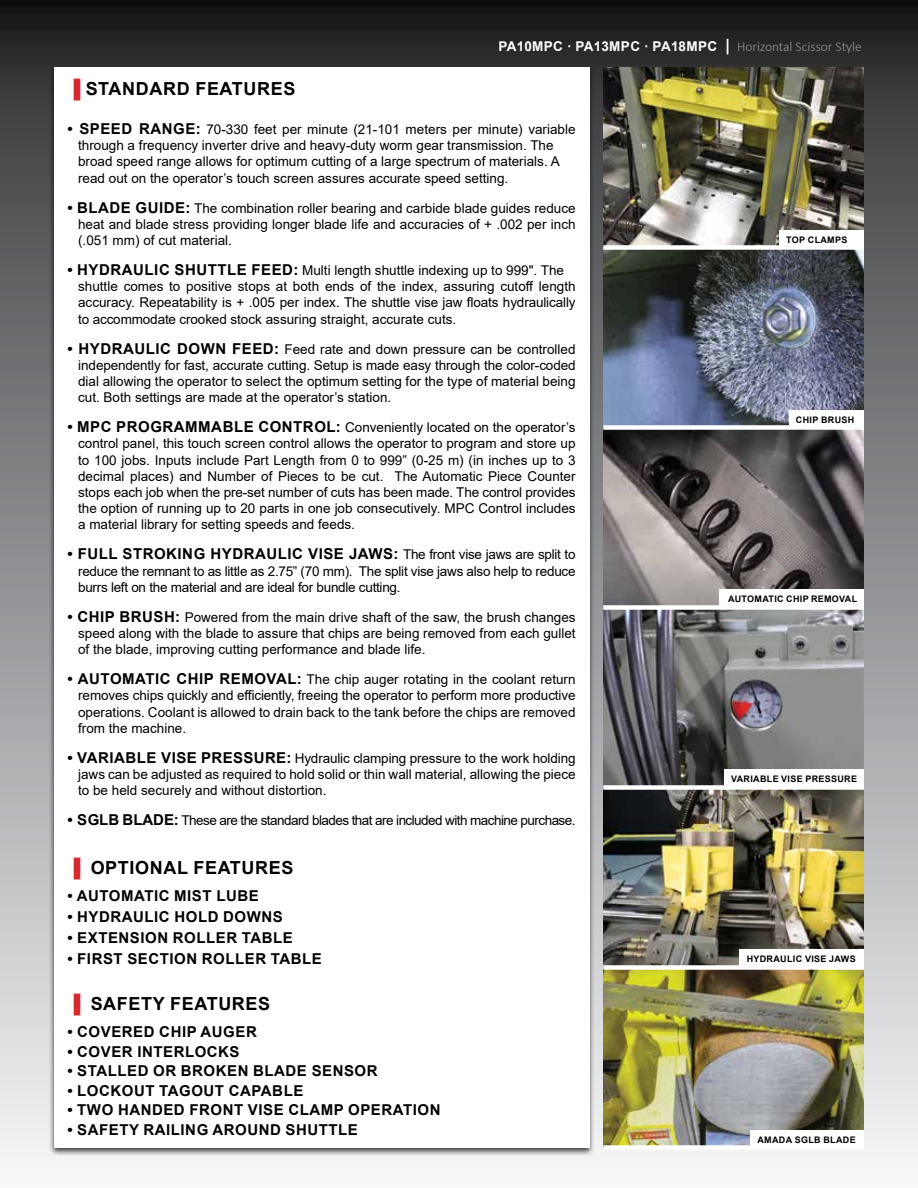
<style>
.page{position:relative;width:918px;height:1188px;background:#fff}
.page>*{position:absolute;margin:0;border:0;box-sizing:border-box;transform-origin:0 0}
.t1{font:700 18px "Arial";letter-spacing:.035em;color:#000}
.t2{font:700 15px "Arial";letter-spacing:.035em;color:#000}
.t3{font:13.5px/16.2px "Arial";color:#000;text-align:justify}
.t4{font:13.5px/16.2px "Arial";letter-spacing:-.02em;color:#000}
.t5{font:13.5px "Arial";letter-spacing:-.04em;color:#000}
.t6{font:700 13.5px "Arial";letter-spacing:.02em;color:#fff}
.t7{font:700 9px "Arial";letter-spacing:.035em;color:#000}
.s1{font-weight:900;font-size:16.8px}
.s2{font-family:"Calibri";font-weight:300;color:#939598}
.s3{color:#d7282f}
.s4{font-weight:700;font-size:15px}
.s5{font-weight:400;font-size:13.5px}
</style>
<div class="page">
<img style="left:0;top:0;width:918px;height:1167px">
<img style="left:0;top:0;width:1px;height:496px">
<img style="left:603px;top:250px;width:261px;height:895px">
<div style="left:48px;top:64px;width:547px;height:1092px;background:#000;opacity:.75"></div>
<div style="left:54px;top:67px;width:535px;height:1081px;background:#fff"></div>
<img style="left:603px;top:68px;width:261px;height:177px">
<div style="left:603px;top:245px;width:261px;height:5px;background:#fff"></div>
<div style="left:603px;top:425px;width:261px;height:5px;background:#fff"></div>
<div style="left:603px;top:605px;width:261px;height:5px;background:#fff"></div>
<div style="left:603px;top:785px;width:261px;height:5px;background:#fff"></div>
<div style="left:603px;top:965px;width:261px;height:5px;background:#fff"></div>
<div style="left:789px;top:411px;width:75px;height:18px;background:#fff"></div>
<div style="left:779px;top:231px;width:85px;height:18px;background:#fff"></div>
<div style="left:719px;top:589px;width:145px;height:18px;background:#fff"></div>
<div style="left:724px;top:769px;width:140px;height:18px;background:#fff"></div>
<div style="left:751px;top:1131px;width:113px;height:18px;background:#fff"></div>
<div style="left:603px;top:1145px;width:261px;height:5px;background:#fff"></div>
<div style="left:740px;top:949px;width:124px;height:18px;background:#fff"></div>
<p class="t6" style="left:498px;top:36px;width:365px">PA10MPC · PA13MPC · PA18MPC <span class="s1">|</span> <span class="s2">Horizontal Scissor Style</span></p>
<h1 class="t1" style="left:68px;top:76px;width:229px"><span class="s3">▐</span> STANDARD FEATURES</h1>
<p class="t3" style="left:78px;top:121px;width:499px;text-align:left;text-indent:-11px"><span class="s4">• SPEED RANGE:</span> 70-330 feet per minute (21-101 meters per minute) variable through a frequency inverter drive and heavy-duty worm gear transmission. The broad speed range allows for optimum cutting of a large spectrum of materials. A read out on the operator’s touch screen assures accurate speed setting.</p>
<p class="t3" style="left:78px;top:200px;width:499px;text-indent:-11px"><span class="s4">• BLADE GUIDE:</span> The combination roller bearing and carbide blade guides reduce heat and blade stress providing longer blade life and accuracies of + .002 per inch (.051 mm) of cut material.</p>
<p class="t3" style="left:78px;top:262px;width:499px;text-align:left;text-indent:-11px"><span class="s4">• HYDRAULIC SHUTTLE FEED:</span> Multi length shuttle indexing up to 999". The shuttle comes to positive stops at both ends of the index, assuring cutoff length accuracy. Repeatability is + .005 per index. The shuttle vise jaw floats hydraulically to accommodate crooked stock assuring straight, accurate cuts.</p>
<p class="t3" style="left:78px;top:341px;width:499px;text-indent:-11px"><span class="s4">• HYDRAULIC DOWN FEED:</span> Feed rate and down pressure can be controlled independently for fast, accurate cutting. Setup is made easy through the color-coded dial allowing the operator to select the optimum setting for the type of material being cut. Both settings are made at the operator’s station.</p>
<p class="t3" style="left:78px;top:419px;width:499px;text-indent:-11px"><span class="s4">• MPC PROGRAMMABLE CONTROL:</span> Conveniently located on the operator’s control panel, this touch screen control allows the operator to program and store up to 100 jobs. Inputs include Part Length from 0 to 999” (0-25 m) (in inches up to 3 decimal places) and Number of Pieces to be cut. The Automatic Piece Counter stops each job when the pre-set number of cuts has been made. The control provides the option of running up to 20 parts in one job consecutively. MPC Control includes a material library for setting speeds and feeds.</p>
<p class="t2" style="left:68px;top:544px;width:509px">• FULL STROKING HYDRAULIC VISE JAWS: <span class="s5">The front vise jaws are split to</span></p>
<p class="t4" style="left:78px;top:563px;width:499px">reduce the remnant to as little as 2.75” (70 mm). The split vise jaws also help to reduce burrs left on the material and are ideal for bundle cutting.</p>
<p class="t3" style="left:78px;top:609px;width:499px;text-indent:-11px"><span class="s4">• CHIP BRUSH:</span> Powered from the main drive shaft of the saw, the brush changes speed along with the blade to assure that chips are being removed from each gullet of the blade, improving cutting performance and blade life.</p>
<p class="t3" style="left:78px;top:671px;width:499px;text-indent:-10px"><span class="s4">• AUTOMATIC CHIP REMOVAL:</span> The chip auger rotating in the coolant return removes chips quickly and efficiently, freeing the operator to perform more productive operations. Coolant is allowed to drain back to the tank before the chips are removed from the machine.</p>
<p class="t3" style="left:78px;top:750px;width:499px;text-indent:-11px"><span class="s4">• VARIABLE VISE PRESSURE:</span> Hydraulic clamping pressure to the work holding jaws can be adjusted as required to hold solid or thin wall material, allowing the piece to be held securely and without distortion.</p>
<p class="t5" style="left:68px;top:811px;width:509px"><span class="s4">• SGLB BLADE:</span> These are the standard blades that are included with machine purchase.</p>
<h1 class="t1" style="left:68px;top:855px;width:227px"><span class="s3">▐</span> OPTIONAL FEATURES</h1>
<p class="t2" style="left:68px;top:885px;width:193px">• AUTOMATIC MIST LUBE</p>
<p class="t2" style="left:68px;top:906px;width:217px">• HYDRAULIC HOLD DOWNS</p>
<p class="t2" style="left:68px;top:927px;width:227px">• EXTENSION ROLLER TABLE</p>
<p class="t2" style="left:68px;top:948px;width:256px">• FIRST SECTION ROLLER TABLE</p>
<h1 class="t1" style="left:68px;top:991px;width:204px"><span class="s3">▐</span> SAFETY FEATURES</h1>
<p class="t2" style="left:68px;top:1022px;width:191px">• COVERED CHIP AUGER</p>
<p class="t2" style="left:68px;top:1041px;width:174px">• COVER INTERLOCKS</p>
<p class="t2" style="left:68px;top:1061px;width:312px">• STALLED OR BROKEN BLADE SENSOR</p>
<p class="t2" style="left:68px;top:1080px;width:237px">• LOCKOUT TAGOUT CAPABLE</p>
<p class="t2" style="left:68px;top:1100px;width:374px">• TWO HANDED FRONT VISE CLAMP OPERATION</p>
<p class="t2" style="left:68px;top:1119px;width:292px">• SAFETY RAILING AROUND SHUTTLE</p>
<p class="t7" style="left:786px;top:234px;width:63px">TOP CLAMPS</p>
<p class="t7" style="left:796px;top:414px;width:60px">CHIP BRUSH</p>
<p class="t7" style="left:728px;top:592px;width:131px">AUTOMATIC CHIP REMOVAL</p>
<p class="t7" style="left:731px;top:772px;width:127px">VARIABLE VISE PRESSURE</p>
<p class="t7" style="left:747px;top:952px;width:111px">HYDRAULIC VISE JAWS</p>
<p class="t7" style="left:758px;top:1134px;width:100px">AMADA SGLB BLADE</p>
</div>
